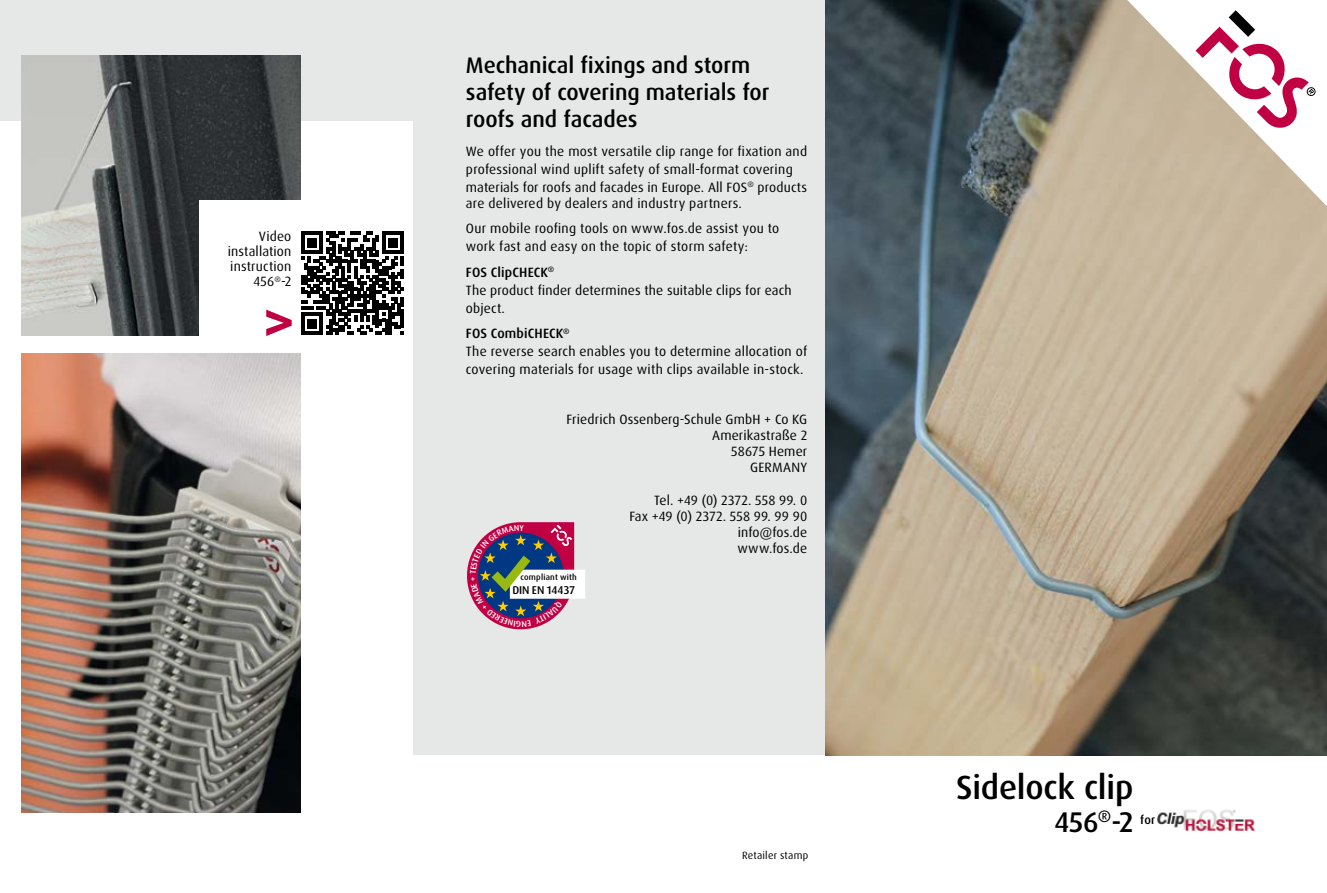
<style>
.page{position:relative;width:1327px;height:893px;background:#fff}
.page>*{position:absolute;margin:0;border:0;box-sizing:border-box;transform-origin:0 0}
.t1{font:700 60px "Dax OT";color:#c10044}
.t2{font:500 33.45px "Dax OT";letter-spacing:-.005em;color:#000}
.t3{font:500 28.5px "Dax OT";color:#000}
.t4{font:500 22.5px/27px "Dax OT";letter-spacing:-.005em;color:#000}
.t5{font:13.5px/16.2px "Dax OT";letter-spacing:.015em;color:#000}
.t6{font:500 12px "Dax OT";color:#000}
.t7{font:500 11.4px "Dax OT";letter-spacing:.015em;color:#000}
.t8{font:10.5px "Dax OT";letter-spacing:.02em;color:#000}
.t9{font:500 8.25px "Dax OT";letter-spacing:.025em;color:#000}
.s1{font-weight:500}
</style>
<div class="page">
<div style="left:0;top:0;width:825px;height:755px;background:#e6e7e7"></div>
<div style="left:0;top:121px;width:412px;height:691px;background:#fff"></div>
<img style="left:825px;top:0;width:502px;height:755px">
<svg style="left:1113px;top:0;width:214px;height:220px"></svg>
<img style="left:1157px;top:809px;width:98px;height:23px">
<img style="left:21px;top:56px;width:279px;height:279px">
<img style="left:21px;top:354px;width:279px;height:458px">
<div style="left:199px;top:201px;width:210px;height:150px;background:#fff"></div>
<svg style="left:301px;top:232px;width:103px;height:102px"></svg>
<svg style="left:467px;top:522px;width:118px;height:107px"></svg>
<p class="t5" style="left:228px;top:229px;width:65px;line-height:15px;text-align:right">Video installation instruction<br>456<sup>®</sup>-2</p>
<h1 class="t1" style="left:263px;top:283px;width:33px">&gt;</h1>
<h3 class="t4" style="left:466px;top:52px;width:305px">Mechanical fixings and storm safety of covering materials for roofs and facades</h3>
<p class="t5" style="left:466px;top:142px;width:343px;line-height:18px">We offer you the most versatile clip range for fixation and professional wind uplift safety of small-format covering materials for roofs and facades in Europe. All FOS<sup>®</sup> products</p>
<p class="t5" style="left:466px;top:191px;width:315px;line-height:25.5px">are delivered by dealers and industry partners.<br>Our mobile roofing tools on www.fos.de assist you to</p>
<p class="t5" style="left:466px;top:234px;width:283px;line-height:25.5px">work fast and easy on the topic of storm safety:<br><span class="s1">FOS ClipCHECK</span><sup>®</sup></p>
<p class="t5" style="left:466px;top:281px;width:327px;line-height:18px">The product finder determines the suitable clips for each object.</p>
<p class="t5" style="left:466px;top:325px;width:343px;line-height:18px"><span class="s1">FOS CombiCHECK</span><sup>®<br></sup>The reverse search enables you to determine allocation of covering materials for usage with clips available in-stock.</p>
<p class="t5" style="left:566px;top:411px;width:242px;text-align:right">Friedrich Ossenberg-Schule GmbH + Co KG<br>Amerikastraße 2<br>58675 Hemer<br>GERMANY</p>
<p class="t5" style="left:629px;top:492px;width:179px;text-align:right">Tel. +49 (0) 2372. 558 99. 0<br>Fax +49 (0) 2372. 558 99. 99 90 info@fos.de<br>www.fos.de</p>
<p class="t9" style="left:520px;top:572px;width:58px">compliant with</p>
<p class="t7" style="left:512px;top:583px;width:64px">DIN EN 14437</p>
<p class="t8" style="left:742px;top:849px;width:68px">Retailer stamp</p>
<h2 class="t2" style="left:956px;top:766px;width:179px">Sidelock clip</h2>
<h3 class="t3" style="left:1054px;top:803px;width:80px">456<sup>®</sup>-2</h3>
<p class="t6" style="left:1140px;top:812px;width:16px">for</p>
</div>
